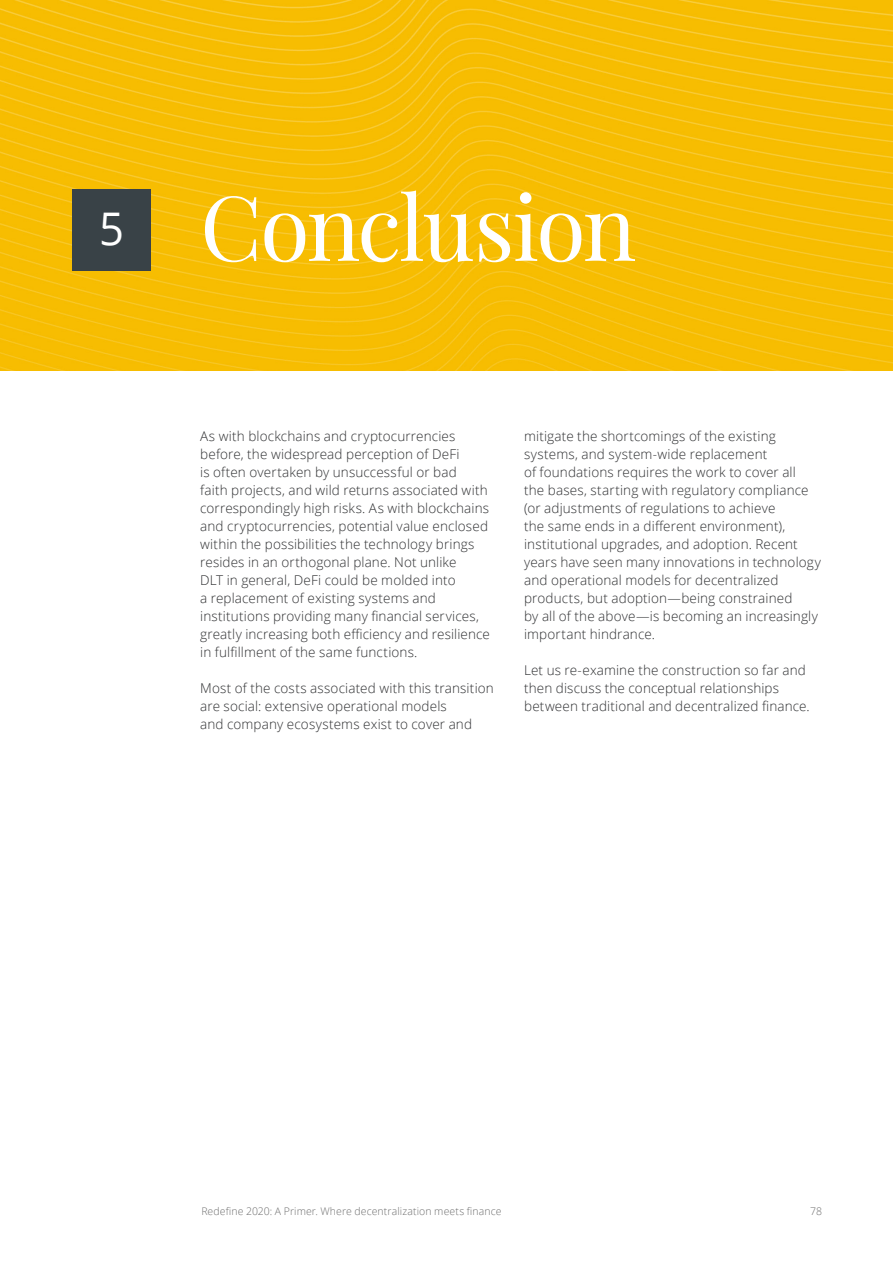
<style>
.page{position:relative;width:893px;height:1263px;background:#fff}
.page>*{position:absolute;margin:0;border:0;box-sizing:border-box;transform-origin:0 0}
.t1{font:90px "Playfair Display";letter-spacing:-.025em;color:#fff}
.Number_Card_XL{font:45px "Open Sans";color:#fff}
.Text_9{font:300 13.5px/18px "Open Sans";letter-spacing:.01em;color:#2e2f31}
.t2{font:300 10.5px "Open Sans";letter-spacing:.01em;color:#6e6e6e}
</style>
<div class="page">
<img style="left:0;top:0;width:893px;height:371px">
<div style="left:72px;top:190px;width:79px;height:81px;background:#394247"></div>
<p class="Number_Card_XL" style="left:99px;top:198px;width:26px">5</p>
<h1 class="t1" style="left:200px;top:157px;width:438px">Conclusion</h1>
<p class="Text_9" style="left:200px;top:427px;width:291px">As with blockchains and cryptocurrencies before, the widespread perception of DeFi<br>is often overtaken by unsuccessful or bad<br>faith projects, and wild returns associated with correspondingly high risks. As with blockchains and cryptocurrencies, potential value enclosed within the possibilities the technology brings resides in an orthogonal plane. Not unlike<br>DLT in general, DeFi could be molded into<br>a replacement of existing systems and institutions providing many financial services, greatly increasing both efficiency and resilience in fulfillment of the same functions.</p>
<p class="Text_9" style="left:200px;top:679px;width:295px">Most of the costs associated with this transition are social: extensive operational models<br>and company ecosystems exist to cover and</p>
<p class="Text_9" style="left:524px;top:427px;width:298px">mitigate the shortcomings of the existing systems, and system-wide replacement<br>of foundations requires the work to cover all<br>the bases, starting with regulatory compliance (or adjustments of regulations to achieve<br>the same ends in a different environment), institutional upgrades, and adoption. Recent years have seen many innovations in technology and operational models for decentralized products, but adoption—being constrained<br>by all of the above—is becoming an increasingly important hindrance.</p>
<p class="Text_9" style="left:524px;top:661px;width:287px">Let us re-examine the construction so far and then discuss the conceptual relationships between traditional and decentralized finance.</p>
<p class="t2" style="left:201px;top:1204px;width:302px">Redefine 2020: A Primer. Where decentralization meets finance</p>
<p class="t2" style="left:810px;top:1204px;width:13px">78</p>
</div>
